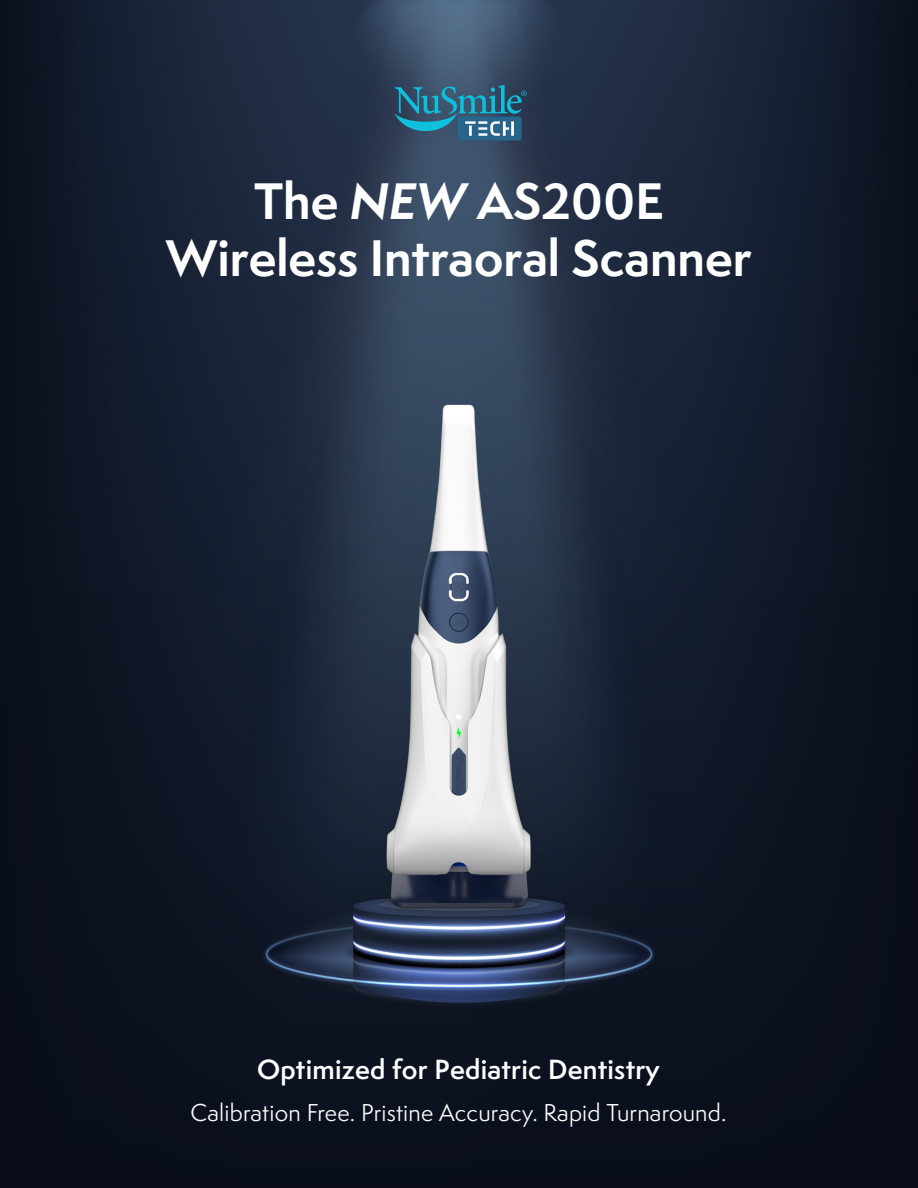
<style>
.page{position:relative;width:918px;height:1188px;background:#fff}
.page>*{position:absolute;margin:0;border:0;box-sizing:border-box;transform-origin:0 0}
.t1{font:700 47.25px/56.6px "Semplicita Pro";color:#fff;text-align:center}
.t2{font:600 25.5px "Semplicita Pro";letter-spacing:.01em;color:#fff}
.t3{font:22.5px "Semplicita Pro";letter-spacing:.01em;color:#fff}
.s1{font-style:italic}
</style>
<div class="page">
<img style="left:0;top:0;width:918px;height:1188px">
<div style="left:458px;top:116px;width:64px;height:24px;background:#28658b;border-radius:3px"></div>
<svg style="left:394px;top:85px;width:133px;height:51px;background:#336e89"></svg>
<h1 class="t1" style="left:166px;top:172px;width:587px">The <span class="s1">NEW</span> AS200E<br>Wireless Intraoral Scanner</h1>
<p class="t2" style="left:257px;top:1051px;width:404px">Optimized for Pediatric Dentistry</p>
<p class="t3" style="left:190px;top:1097px;width:538px">Calibration Free. Pristine Accuracy. Rapid Turnaround.</p>
</div>
